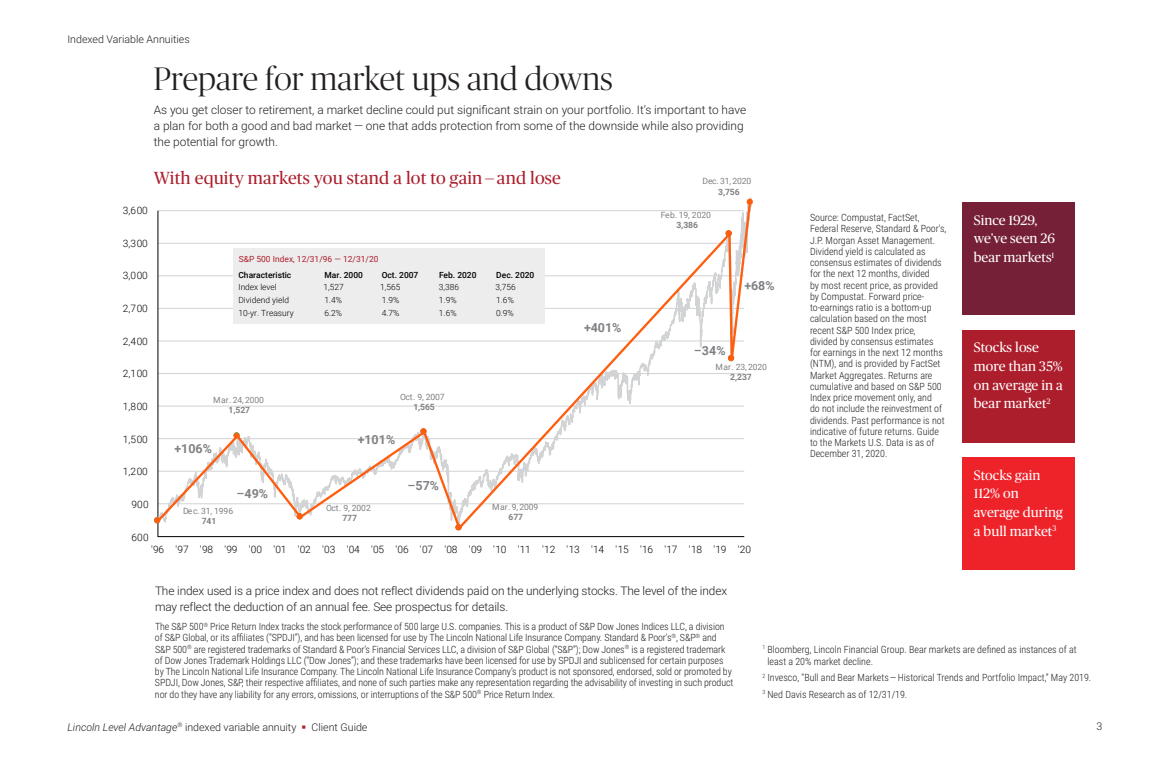
<style>
.page{position:relative;width:1170px;height:765px;background:#fff}
.page>*{position:absolute;margin:0;border:0;box-sizing:border-box;transform-origin:0 0}
.Headline{font:300 32.5px "Publico Banner";letter-spacing:.01em;color:#231f20}
.Subheader_1{font:17.5px "Publico Headline";letter-spacing:.01em;color:#ad1e2c}
.Subheader_2{font:13.75px/18.8px "Publico Headline";letter-spacing:.005em;color:#fff}
.t1{font:700 12.5px "Roboto";letter-spacing:.005em;color:#808184}
.Body_Copy{font:300 11.88px/16.2px "Roboto";color:#231f20}
.t2{font:300 10.62px "Roboto";color:#231f20}
.t3{font:300 10.12px "Roboto";letter-spacing:-.02em;color:#000}
.Disclosure_-_8_10_Li{font:300 10px/11.2px "Roboto Condensed";letter-spacing:-.01em;color:#231f20}
.Footnotes{font:300 10px/12.5px "Roboto Condensed";color:#231f20}
.t4{font:8.62px/10.2px "Roboto";letter-spacing:-.01em;color:#808184;text-align:center}
.t5{font:300 8.5px "Roboto";color:#000}
.t6{font:500 8.5px "Roboto";color:#000}
.t7{font:8.5px "Roboto";color:#ad1f2d}
.s1{font-weight:700}
.s2{font-weight:500}
.s3{font-style:italic}
.s4{color:#ad1e2c}
</style>
<div class="page">
<svg style="left:154px;top:197px;width:599px;height:341px"></svg>
<div style="left:962px;top:202px;width:113px;height:113px;background:#752036"></div>
<div style="left:962px;top:330px;width:113px;height:112px;background:#ad1e2c"></div>
<div style="left:962px;top:457px;width:113px;height:113px;background:#ee2229"></div>
<p class="t2" style="left:68px;top:31px;width:124px">Indexed Variable Annuities</p>
<p class="Headline" style="left:154px;top:57px;width:460px">Prepare for market ups and downs</p>
<p class="Body_Copy" style="left:154px;top:101px;width:594px">As you get closer to retirement, a market decline could put significant strain on your portfolio. It’s important to have a plan for both a good and bad market — one that adds protection from some of the downside while also providing the potential for growth.</p>
<p class="Subheader_1" style="left:154px;top:165px;width:409px">With equity markets you stand a lot to gain — and lose</p>
<p class="t4" style="left:703px;top:176px;width:50px">Dec. 31, 2020<br><span class="s1">3,756</span></p>
<p class="t4" style="left:661px;top:210px;width:52px">Feb. 19, 2020<br><span class="s1">3,386</span></p>
<p class="t3" style="left:123px;top:203px;width:26px">3,600</p>
<p class="t3" style="left:123px;top:236px;width:26px">3,300</p>
<p class="t3" style="left:123px;top:269px;width:26px">3,000</p>
<p class="t3" style="left:123px;top:301px;width:26px">2,700</p>
<p class="t3" style="left:123px;top:334px;width:26px">2,400</p>
<p class="t3" style="left:123px;top:367px;width:26px">2,100</p>
<p class="t3" style="left:123px;top:399px;width:26px">1,800</p>
<p class="t3" style="left:123px;top:432px;width:26px">1,500</p>
<p class="t3" style="left:123px;top:465px;width:26px">1,200</p>
<p class="t3" style="left:132px;top:497px;width:19px">900</p>
<p class="t3" style="left:132px;top:530px;width:19px">600</p>
<p class="t7" style="left:239px;top:253px;width:141px">S&amp;P 500 Index, 12/31/96 — 12/31/20</p>
<p class="t6" style="left:238px;top:269px;width:54px">Characteristic</p>
<p class="t6" style="left:324px;top:269px;width:40px">Mar. 2000</p>
<p class="t6" style="left:382px;top:269px;width:38px">Oct. 2007</p>
<p class="t6" style="left:439px;top:269px;width:39px">Feb. 2020</p>
<p class="t6" style="left:496px;top:269px;width:40px">Dec. 2020</p>
<p class="t5" style="left:238px;top:281px;width:40px">Index level</p>
<p class="t5" style="left:324px;top:281px;width:22px">1,527</p>
<p class="t5" style="left:380px;top:281px;width:22px">1,565</p>
<p class="t5" style="left:439px;top:281px;width:22px">3,386</p>
<p class="t5" style="left:496px;top:281px;width:22px">3,756</p>
<p class="t5" style="left:238px;top:294px;width:52px">Dividend yield</p>
<p class="t5" style="left:324px;top:294px;width:19px">1.4%</p>
<p class="t5" style="left:382px;top:294px;width:19px">1.9%</p>
<p class="t5" style="left:439px;top:294px;width:19px">1.9%</p>
<p class="t5" style="left:496px;top:294px;width:19px">1.6%</p>
<p class="t5" style="left:238px;top:307px;width:57px">10-yr. Treasury</p>
<p class="t5" style="left:324px;top:307px;width:19px">6.2%</p>
<p class="t5" style="left:382px;top:307px;width:19px">4.7%</p>
<p class="t5" style="left:439px;top:307px;width:19px">1.6%</p>
<p class="t5" style="left:496px;top:307px;width:19px">0.9%</p>
<p class="t4" style="left:213px;top:395px;width:53px">Mar. 24, 2000<br><span class="s1">1,527</span></p>
<p class="t1" style="left:175px;top:440px;width:39px">+106%</p>
<p class="t1" style="left:236px;top:484px;width:33px"><span class="s2">–</span>49%</p>
<p class="t4" style="left:183px;top:506px;width:52px">Dec. 31, 1996<br><span class="s1">741</span></p>
<p class="t4" style="left:400px;top:392px;width:46px">Oct. 9, 2007<br><span class="s1">1,565</span></p>
<p class="t1" style="left:358px;top:431px;width:39px">+101%</p>
<p class="t4" style="left:326px;top:503px;width:46px">Oct. 9, 2002<br><span class="s1">777</span></p>
<p class="t1" style="left:407px;top:477px;width:33px"><span class="s2">–</span>57%</p>
<p class="t4" style="left:492px;top:502px;width:48px">Mar. 9, 2009<br><span class="s1">677</span></p>
<p class="t1" style="left:584px;top:319px;width:39px">+401%</p>
<p class="t1" style="left:744px;top:277px;width:32px">+68%</p>
<p class="t1" style="left:694px;top:341px;width:33px"><span class="s2">–</span>34%</p>
<p class="t4" style="left:715px;top:361px;width:53px">Mar. 23, 2020<br><span class="s1">2,237</span></p>
<p class="t3" style="left:151px;top:542px;width:601px">'96 '97 '98 '99 '00 '01 '02 '03 '04 '05 '06 '07 '08 '09 '10 '11 '12 '13 '14 '15 '16 '17 '18 '19 '20</p>
<p class="Disclosure_-_8_10_Li" style="left:810px;top:212px;width:138px">Source: Compustat, FactSet,<br>Federal Reserve, Standard &amp; Poor’s,<br>J.P. Morgan Asset Management.<br>Dividend yield is calculated as consensus estimates of dividends for the next 12 months, divided<br>by most recent price, as provided by Compustat. Forward price&shy;to-earnings ratio is a bottom-up calculation based on the most recent S&amp;P 500 Index price,<br>divided by consensus estimates for earnings in the next 12 months (NTM), and is provided by FactSet<br>Market Aggregates. Returns are cumulative and based on S&amp;P 500<br>Index price movement only, and<br>do not include the reinvestment of dividends. Past performance is not indicative of future returns. Guide to the Markets U.S. Data is as of<br>December 31, 2020.</p>
<p class="Subheader_2" style="left:974px;top:210px;width:83px">Since 1929, we’ve seen 26 bear markets<sup>1</sup></p>
<p class="Subheader_2" style="left:974px;top:337px;width:91px">Stocks lose more than 35% on average in a bear market<sup>2</sup></p>
<p class="Subheader_2" style="left:974px;top:465px;width:91px">Stocks gain<br>112% on average during a bull market<sup>3</sup></p>
<p class="Body_Copy" style="left:155px;top:582px;width:574px">The index used is a price index and does not reflect dividends paid on the underlying stocks. The level of the index may reflect the deduction of an annual fee. See prospectus for details.</p>
<p class="Disclosure_-_8_10_Li" style="left:155px;top:620px;width:580px">The S&amp;P 500<sup>®</sup> Price Return Index tracks the stock performance of 500 large U.S. companies. This is a product of S&amp;P Dow Jones Indices LLC, a division of S&amp;P Global, or its affiliates (“SPDJI”), and has been licensed for use by The Lincoln National Life Insurance Company. Standard &amp; Poor’s<sup>®</sup>, S&amp;P<sup>®</sup> and S&amp;P 500<sup>®</sup> are registered trademarks of Standard &amp; Poor’s Financial Services LLC, a division of S&amp;P Global (“S&amp;P”); Dow Jones<sup>®</sup> is a registered trademark of Dow Jones Trademark Holdings LLC (“Dow Jones”); and these trademarks have been licensed for use by SPDJI and sublicensed for certain purposes by The Lincoln National Life Insurance Company. The Lincoln National Life Insurance Company’s product is not sponsored, endorsed, sold or promoted by SPDJI, Dow Jones, S&amp;P, their respective affiliates, and none of such parties make any representation regarding the advisability of investing in such product nor do they have any liability for any errors, omissions, or interruptions of the S&amp;P 500<sup>®</sup> Price Return Index.</p>
<p class="t2" style="left:68px;top:719px;width:301px"><span class="s3">Lincoln Level Advantage</span><sup>®</sup> indexed variable annuity <span class="s4">▪</span> Client Guide</p>
<p class="t2" style="left:1097px;top:719px;width:7px">3</p>
<p class="Footnotes" style="left:768px;top:642px;width:311px;text-indent:-5px"><sup>1</sup> Bloomberg, Lincoln Financial Group. Bear markets are defined as instances of at least a 20% market decline.</p>
<p class="Footnotes" style="left:762px;top:671px;width:330px"><sup>2</sup> Invesco, “Bull and Bear Markets — Historical Trends and Portfolio Impact,” May 2019.</p>
<p class="Footnotes" style="left:762px;top:687px;width:146px"><sup>3</sup> Ned Davis Research as of 12/31/19.</p>
</div>
